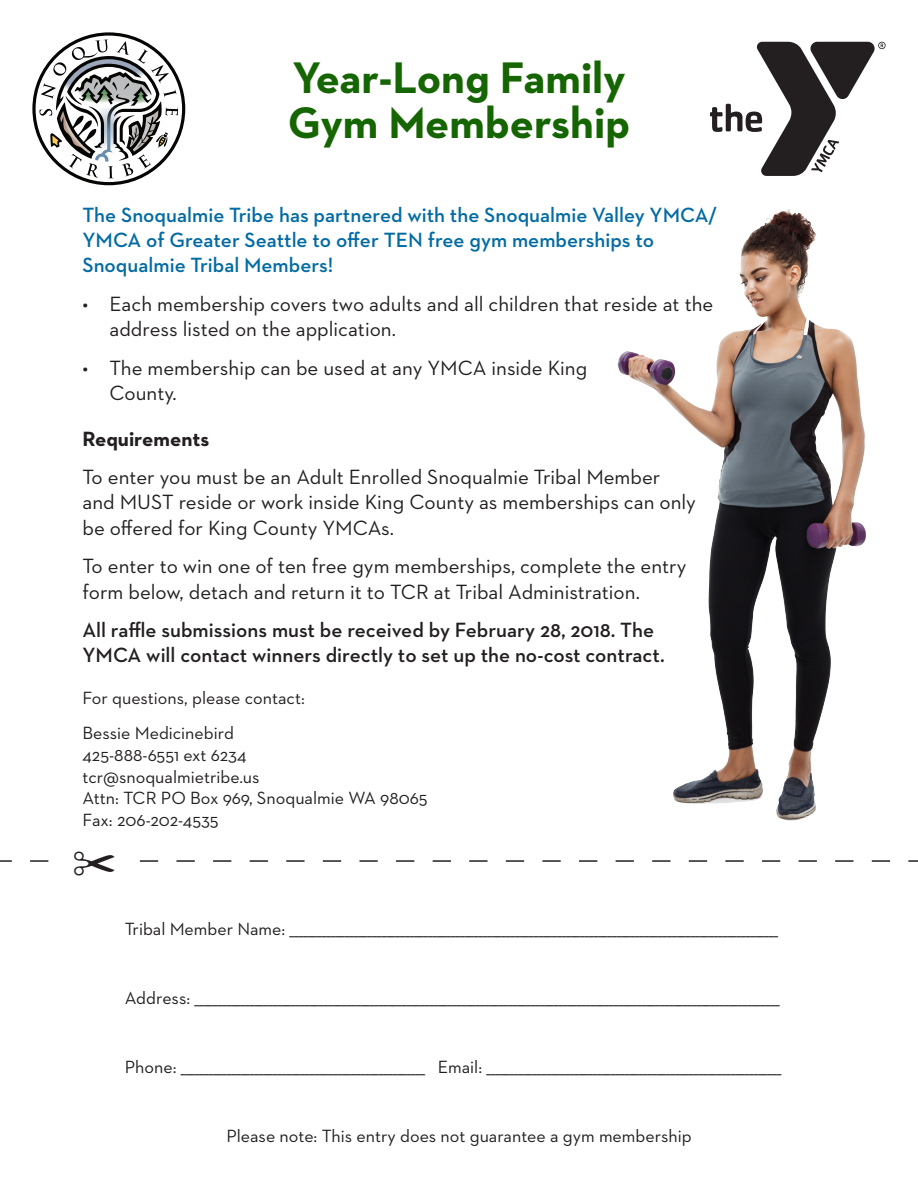
<style>
.page{position:relative;width:918px;height:1188px;background:#fff}
.page>*{position:absolute;margin:0;border:0;box-sizing:border-box;transform-origin:0 0}
.t1{font:700 45px/45px "Neutraface 2 Text";color:#166503}
.t2{font:21px/25.2px "Neutraface 2 Text";color:#231f20}
.t3{font:600 21px/25.2px "Neutraface 2 Text";color:#036ba4}
.t4{font:600 21px/25.2px "Neutraface 2 Text";color:#231f20}
.t5{font:700 21px "Neutraface 2 Text";color:#231f20}
.t6{font:18px/21.6px "Neutraface 2 Text";color:#231f20}
</style>
<div class="page">
<img style="left:617px;top:209px;width:249px;height:612px">
<svg style="left:32px;top:32px;width:153px;height:153px"></svg>
<svg style="left:710px;top:42px;width:176px;height:134px"></svg>
<svg style="left:0;top:860px;width:918px;height:2px"></svg>
<p class="t1" style="left:288px;top:55px;width:344px">Year-Long Family<br>Gym Membership</p>
<p class="t3" style="left:82px;top:202px;width:636px">The Snoqualmie Tribe has partnered with the Snoqualmie Valley YMCA/<br>YMCA of Greater Seattle to offer TEN free gym memberships to<br>Snoqualmie Tribal Members!</p>
<p class="t2" style="left:109px;top:291px;width:605px;text-indent:-27px">• Each membership covers two adults and all children that reside at the address listed on the application.</p>
<p class="t2" style="left:109px;top:355px;width:479px;text-indent:-27px">• The membership can be used at any YMCA inside King<br>County.</p>
<p class="t5" style="left:82px;top:425px;width:128px">Requirements</p>
<p class="t2" style="left:82px;top:464px;width:615px">To enter you must be an Adult Enrolled Snoqualmie Tribal Member and MUST reside or work inside King County as memberships can only be offered for King County YMCAs.</p>
<p class="t2" style="left:82px;top:553px;width:606px">To enter to win one of ten free gym memberships, complete the entry form below, detach and return it to TCR at Tribal Administration.</p>
<p class="t4" style="left:82px;top:617px;width:584px">All raffle submissions must be received by February 28, 2018. The<br>YMCA will contact winners directly to set up the no-cost contract.</p>
<p class="t6" style="left:82px;top:687px;width:224px">For questions, please contact:</p>
<p class="t6" style="left:82px;top:722px;width:346px">Bessie Medicinebird<br>425-888-6551 ext 6234 tcr@snoqualmietribe.us<br>Attn: TCR PO Box 969, Snoqualmie WA 98065<br>Fax: 206-202-4535</p>
<p class="t6" style="left:125px;top:918px;width:655px">Tribal Member Name: __________________________________________________________________________________________________________</p>
<p class="t6" style="left:125px;top:987px;width:656px">Address: _______________________________________________________________________________________________________________________________</p>
<p class="t6" style="left:125px;top:1056px;width:658px">Phone: _____________________________________________________ Email: ________________________________________________________________</p>
<p class="t6" style="left:226px;top:1124px;width:467px">Please note: This entry does not guarantee a gym membership</p>
</div>
